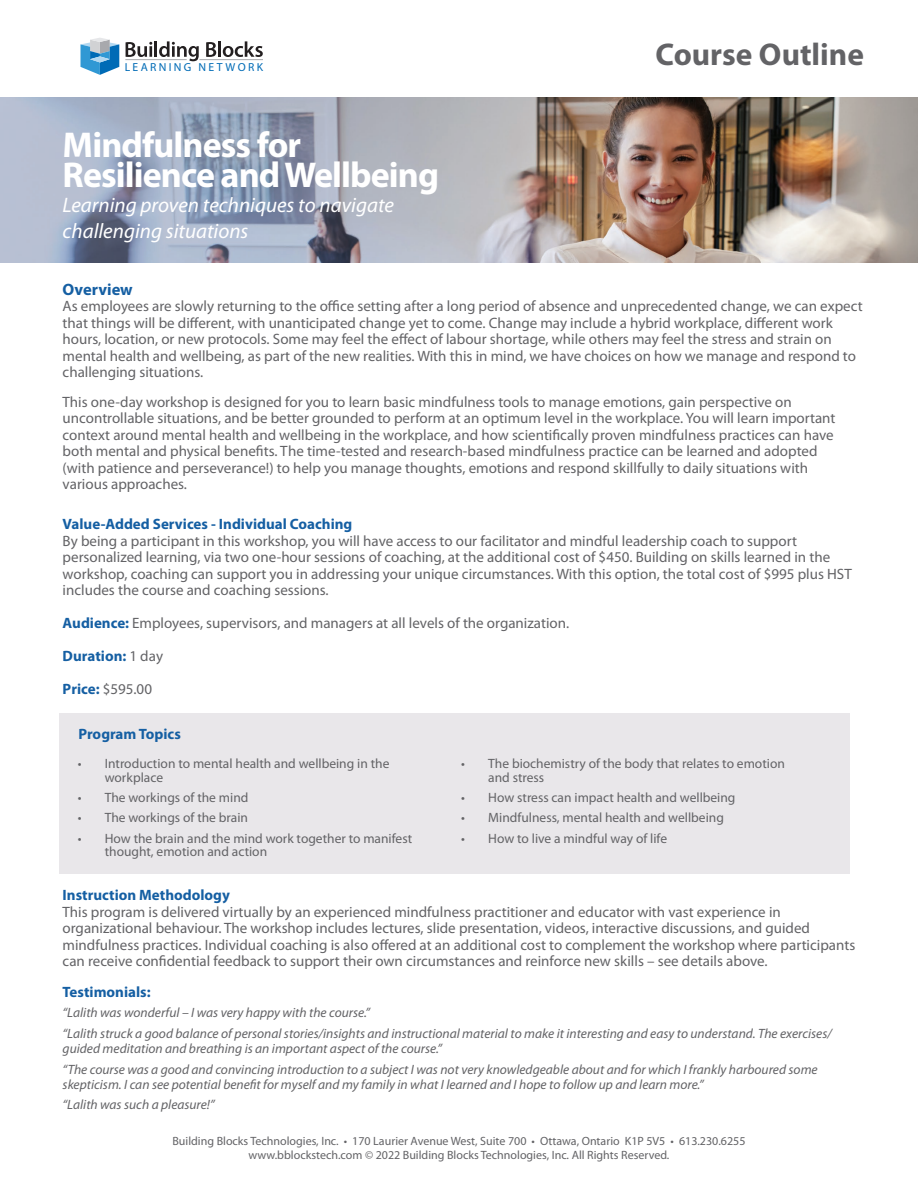
<style>
.page{position:relative;width:918px;height:1188px;background:#fff}
.page>*{position:absolute;margin:0;border:0;box-sizing:border-box;transform-origin:0 0}
.t1{font:700 36px/30px "Myriad Pro";letter-spacing:-.025em;color:#fff}
.t2{font:700 31.5px "Myriad Pro";color:#636366}
.t3{font:italic 21px/25.5px "Myriad Pro";color:#fff}
.t4{font:700 16.5px "Myriad Pro";color:#155fa3}
.t5{font:15px/16.5px "Myriad Pro";color:#636366}
.t6{font:700 15px "Myriad Pro";color:#155fa3}
.t7{font:italic 13.5px/20.7px "Myriad Pro";color:#636366}
.t8{font:13.5px/13.5px "Myriad Pro";color:#636366}
.t9{font:12px/14.4px "Myriad Pro";color:#636366;text-align:center}
.t10{font:11.7px "Myriad Pro";letter-spacing:.2em;color:#006bb6}
.s1{font-weight:700;color:#155fa3}
.s2{font-weight:400;color:#636366}
</style>
<div class="page">
<img style="left:0;top:97px;width:918px;height:166px">
<svg style="left:81px;top:38px;width:38px;height:37px"></svg>
<svg style="left:126px;top:41px;width:73px;height:20px"></svg>
<svg style="left:206px;top:42px;width:10px;height:15px"></svg>
<hr style="left:218px;top:41px;width:3px;height:16px;background:#231f20">
<svg style="left:223px;top:41px;width:40px;height:16px"></svg>
<hr style="left:125px;top:59px;width:62px;height:1px;background:#a8a9ad">
<hr style="left:199px;top:59px;width:64px;height:1px;background:#a8a9ad">
<div style="left:60px;top:714px;width:790px;height:160px;background:#e9e7ea"></div>
<p class="t10" style="left:125px;top:60px;width:140px">LEARNING NETWORK</p>
<h1 class="t1" style="left:63px;top:128px;width:378px">Mindfulness for<br>Resilience and Wellbeing</h1>
<h3 class="t3" style="left:63px;top:192px;width:333px">Learning proven techniques to navigate challenging situations</h3>
<h2 class="t2" style="left:656px;top:34px;width:210px">Course Outline</h2>
<p class="t4" style="left:63px;top:278px;width:72px">Overview</p>
<p class="t5" style="left:63px;top:298px;width:802px">As employees are slowly returning to the office setting after a long period of absence and unprecedented change, we can expect that things will be different, with unanticipated change yet to come. Change may include a hybrid workplace, different work hours, location, or new protocols. Some may feel the effect of labour shortage, while others may feel the stress and strain on mental health and wellbeing, as part of the new realities. With this in mind, we have choices on how we manage and respond to challenging situations.</p>
<p class="t5" style="left:63px;top:393px;width:774px">This one-day workshop is designed for you to learn basic mindfulness tools to manage emotions, gain perspective on uncontrollable situations, and be better grounded to perform at an optimum level in the workplace. You will learn important context around mental health and wellbeing in the workplace, and how scientifically proven mindfulness practices can have both mental and physical benefits. The time-tested and research-based mindfulness practice can be learned and adopted (with patience and perseverance!) to help you manage thoughts, emotions and respond skillfully to daily situations with various approaches.</p>
<p class="t6" style="left:63px;top:514px;width:291px">Value-Added Services - Individual Coaching</p>
<p class="t5" style="left:63px;top:532px;width:791px">By being a participant in this workshop, you will have access to our facilitator and mindful leadership coach to support personalized learning, via two one-hour sessions of coaching, at the additional cost of $450. Building on skills learned in the workshop, coaching can support you in addressing your unique circumstances. With this option, the total cost of $995 plus HST includes the course and coaching sessions.</p>
<p class="t5" style="left:63px;top:615px;width:508px"><span class="s1">Audience:</span> Employees, supervisors, and managers at all levels of the organization.</p>
<p class="t6" style="left:63px;top:646px;width:102px">Duration: <span class="s2">1 day</span></p>
<p class="t5" style="left:63px;top:681px;width:91px"><span class="s1">Price:</span> $595.00</p>
<p class="t6" style="left:78px;top:724px;width:104px">Program Topics</p>
<p class="t8" style="left:105px;top:757px;width:286px;text-indent:-27px">• Introduction to mental health and wellbeing in the workplace</p>
<p class="t8" style="left:78px;top:791px;width:172px">• The workings of the mind</p>
<p class="t8" style="left:78px;top:811px;width:172px">• The workings of the brain</p>
<p class="t8" style="left:105px;top:831px;width:309px;text-indent:-27px">• How the brain and the mind work together to manifest thought, emotion and action</p>
<p class="t8" style="left:488px;top:757px;width:298px;text-indent:-27px">• The biochemistry of the body that relates to emotion and stress</p>
<p class="t8" style="left:461px;top:791px;width:276px">• How stress can impact health and wellbeing</p>
<p class="t8" style="left:461px;top:811px;width:264px">• Mindfulness, mental health and wellbeing</p>
<p class="t8" style="left:461px;top:831px;width:207px">• How to live a mindful way of life</p>
<p class="t6" style="left:63px;top:886px;width:169px">Instruction Methodology</p>
<p class="t5" style="left:63px;top:903px;width:794px">This program is delivered virtually by an experienced mindfulness practitioner and educator with vast experience in organizational behaviour. The workshop includes lectures, slide presentation, videos, interactive discussions, and guided mindfulness practices. Individual coaching is also offered at an additional cost to complement the workshop where participants can receive confidential feedback to support their own circumstances and reinforce new skills – see details above.</p>
<p class="t6" style="left:63px;top:982px;width:89px">Testimonials:</p>
<p class="t7" style="left:63px;top:1002px;width:771px">“Lalith was wonderful – I was very happy with the course.”<br>“Lalith struck a good balance of personal stories/insights and instructional material to make it interesting and easy to understand. The exercises/</p>
<p class="t7" style="left:63px;top:1038px;width:757px">guided meditation and breathing is an important aspect of the course.”<br>“The course was a good and convincing introduction to a subject I was not very knowledgeable about and for which I frankly harboured some</p>
<p class="t7" style="left:63px;top:1074px;width:642px">skepticism. I can see potential benefit for myself and my family in what I learned and I hope to follow up and learn more.” “Lalith was such a pleasure!”</p>
<p class="t9" style="left:172px;top:1134px;width:575px">Building Blocks Technologies, Inc. • 170 Laurier Avenue West, Suite 700 • Ottawa, Ontario K1P 5V5 • 613.230.6255 www.bblockstech.com © 2022 Building Blocks Technologies, Inc. All Rights Reserved.</p>
</div>
